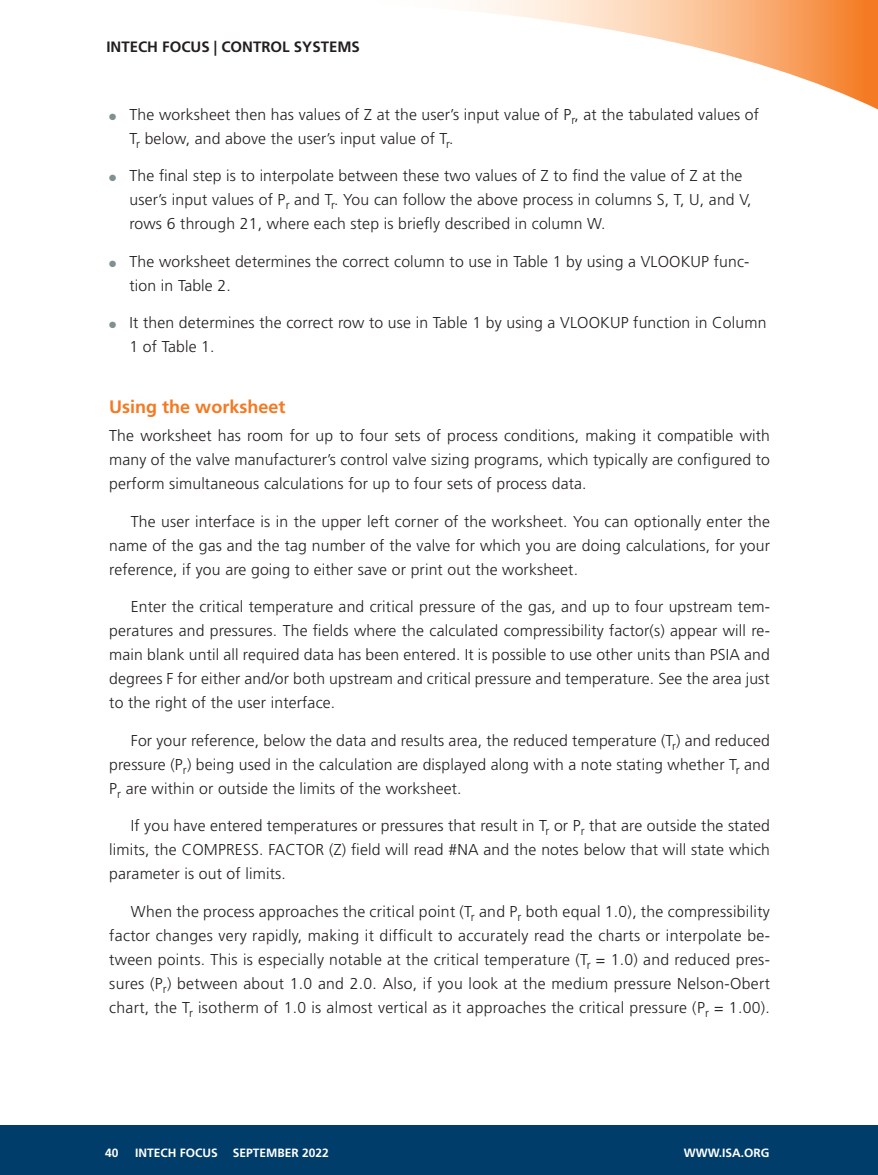
<style>
.page{position:relative;width:878px;height:1175px;background:#fff}
.page>*{position:absolute;margin:0;border:0;box-sizing:border-box;transform-origin:0 0}
.Subhead{font:700 18px "Frutiger";color:#f47921}
.text{font:300 15.75px/24px "Frutiger";letter-spacing:.01em;color:#231f20;text-align:justify}
.no_indent{font:300 15.75px/24px "Frutiger";letter-spacing:.01em;color:#231f20;text-align:justify}
.t1{font:700 15px "Frutiger";color:#231f20}
.t2{font:700 12px "Frutiger";color:#fff}
.s1{color:#7e9091}
</style>
<div class="page">
<div style="left:0;top:1125px;width:878px;height:49px;background:#003d6a"></div>
<svg style="left:469px;top:0;width:409px;height:110px"></svg>
<p class="t1" style="left:106px;top:38px;width:255px">INTECH FOCUS | CONTROL SYSTEMS</p>
<p class="text" style="left:129px;top:102px;width:631px;text-indent:-20px"><span class="s1">●</span> The worksheet then has values of Z at the user’s input value of P<sub>r</sub>, at the tabulated values of<br>T<sub>r</sub> below, and above the user’s input value of T<sub>r</sub>.</p>
<p class="text" style="left:129px;top:164px;width:623px;text-align:left;text-indent:-20px"><span class="s1">●</span> The final step is to interpolate between these two values of Z to find the value of Z at the user’s input values of P<sub>r</sub> and T<sub>r</sub>. You can follow the above process in columns S, T, U, and V, rows 6 through 21, where each step is briefly described in column W.</p>
<p class="text" style="left:129px;top:249px;width:621px;text-indent:-20px"><span class="s1">●</span> The worksheet determines the correct column to use in Table 1 by using a VLOOKUP func&shy;tion in Table 2.</p>
<p class="text" style="left:129px;top:311px;width:638px;text-indent:-20px"><span class="s1">●</span> It then determines the correct row to use in Table 1 by using a VLOOKUP function in Column<br>1 of Table 1.</p>
<p class="Subhead" style="left:109px;top:396px;width:178px">Using the worksheet</p>
<p class="no_indent" style="left:109px;top:424px;width:662px">The worksheet has room for up to four sets of process conditions, making it compatible with many of the valve manufacturer’s control valve sizing programs, which typically are configured to perform simultaneous calculations for up to four sets of process data.</p>
<p class="text" style="left:109px;top:509px;width:662px;text-indent:22px">The user interface is in the upper left corner of the worksheet. You can optionally enter the name of the gas and the tag number of the valve for which you are doing calculations, for your reference, if you are going to either save or print out the worksheet.</p>
<p class="text" style="left:109px;top:595px;width:662px;text-indent:22px">Enter the critical temperature and critical pressure of the gas, and up to four upstream tem&shy;peratures and pressures. The fields where the calculated compressibility factor(s) appear will re&shy;main blank until all required data has been entered. It is possible to use other units than PSIA and degrees F for either and/or both upstream and critical pressure and temperature. See the area just to the right of the user interface.</p>
<p class="text" style="left:109px;top:728px;width:662px;text-indent:22px">For your reference, below the data and results area, the reduced temperature (T<sub>r</sub>) and reduced pressure (P<sub>r</sub>) being used in the calculation are displayed along with a note stating whether T<sub>r</sub> and P<sub>r</sub> are within or outside the limits of the worksheet.</p>
<p class="text" style="left:109px;top:814px;width:662px;text-indent:22px">If you have entered temperatures or pressures that result in T<sub>r</sub> or P<sub>r</sub> that are outside the stated limits, the COMPRESS. FACTOR (Z) field will read #NA and the notes below that will state which parameter is out of limits.</p>
<p class="text" style="left:109px;top:899px;width:662px;text-indent:22px">When the process approaches the critical point (T<sub>r</sub> and P<sub>r</sub> both equal 1.0), the compressibility factor changes very rapidly, making it difficult to accurately read the charts or interpolate be&shy;tween points. This is especially notable at the critical temperature (T<sub>r</sub> = 1.0) and reduced pres&shy;sures (P<sub>r</sub>) between about 1.0 and 2.0. Also, if you look at the medium pressure Nelson-Obert chart, the T<sub>r</sub> isotherm of 1.0 is almost vertical as it approaches the critical pressure (P<sub>r</sub> = 1.00).</p>
<p class="t2" style="left:105px;top:1145px;width:15px">40</p>
<p class="t2" style="left:135px;top:1145px;width:195px">INTECH FOCUS SEPTEMBER 2022</p>
<p class="t2" style="left:683px;top:1145px;width:87px">WWW.ISA.ORG</p>
</div>
